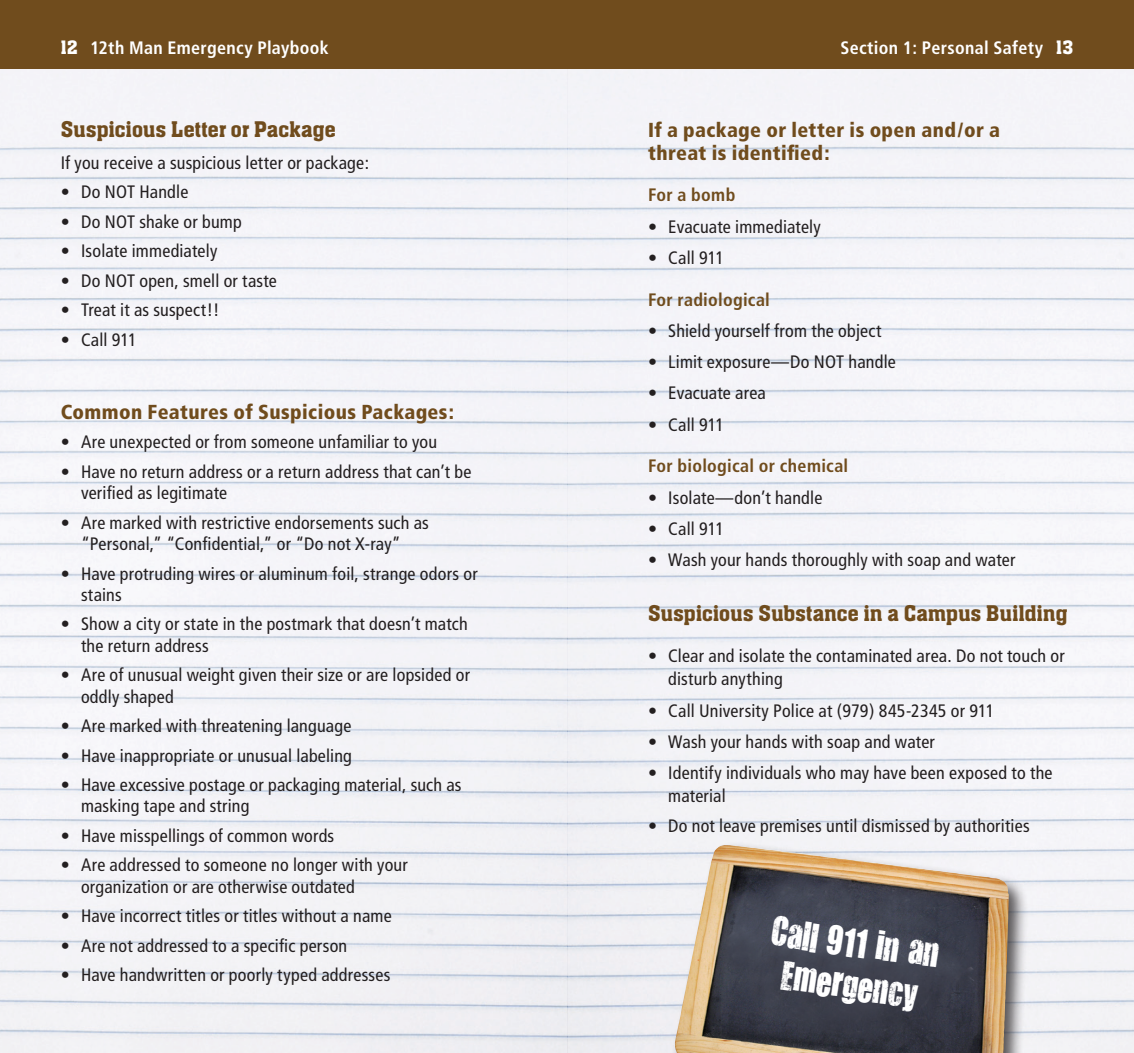
<style>
.page{position:relative;width:1134px;height:1053px;background:#fff}
.page>*{position:absolute;margin:0;border:0;box-sizing:border-box;transform-origin:0 0}
.t1{font:33.75px/42.8px "You Are Loved";color:#fff;text-align:center}
.t2{font:500 23.62px "Aachen Std";letter-spacing:.01em;color:#704c1d}
.t3{font:900 condensed 20.25px/23.2px "Frutiger";letter-spacing:.02em;color:#704c1d}
.t4{font:condensed 18px/21.4px "Frutiger";letter-spacing:.01em;color:#231f20}
.t5{font:700 condensed 18px "Frutiger";letter-spacing:.02em;color:#fff}
.t6{font:700 condensed 18px "Frutiger";letter-spacing:.015em;color:#704c1d}
.s1{font-family:"Aachen Std";font-weight:500;font-stretch:normal;font-size:20.25px}
</style>
<div class="page">
<div style="left:671px;top:841px;width:358px;height:212px;background:#231f20;opacity:.75"></div>
<img style="left:675px;top:845px;width:334px;height:208px">
<div style="left:0;top:0;width:567px;height:69px;background:#704c1d"></div>
<div style="left:567px;top:0;width:567px;height:69px;background:#704c1d"></div>
<p class="t5" style="left:61px;top:37px;width:270px"><span class="s1">12</span> 12th Man Emergency Playbook</p>
<p class="t5" style="left:840px;top:37px;width:234px">Section 1: Personal Safety <span class="s1">13</span></p>
<h3 class="t2" style="left:61px;top:117px;width:277px">Suspicious Letter or Package</h3>
<p class="t4" style="left:61px;top:152px;width:310px">If you receive a suspicious letter or package:</p>
<p class="t4" style="left:61px;top:181px;width:129px">• Do NOT Handle</p>
<p class="t4" style="left:61px;top:211px;width:183px">• Do NOT shake or bump</p>
<p class="t4" style="left:61px;top:240px;width:158px">• Isolate immediately</p>
<p class="t4" style="left:61px;top:270px;width:218px">• Do NOT open, smell or taste</p>
<p class="t4" style="left:61px;top:299px;width:160px">• Treat it as suspect!!</p>
<p class="t4" style="left:61px;top:329px;width:78px">• Call 911</p>
<p class="t3" style="left:61px;top:400px;width:395px">Common Features of Suspicious Packages:</p>
<p class="t4" style="left:61px;top:432px;width:378px">• Are unexpected or from someone unfamiliar to you</p>
<p class="t4" style="left:81px;top:461px;width:392px;text-indent:-20px">• Have no return address or a return address that can’t be verified as legitimate</p>
<p class="t4" style="left:61px;top:512px;width:370px;text-align:center">• Are marked with restrictive endorsements such as “Personal,” “Confidential,” or “Do not X-ray”</p>
<p class="t4" style="left:81px;top:563px;width:398px;text-indent:-20px">• Have protruding wires or aluminum foil, strange odors or stains</p>
<p class="t4" style="left:81px;top:614px;width:388px;text-indent:-20px">• Show a city or state in the postmark that doesn’t match the return address</p>
<p class="t4" style="left:81px;top:665px;width:390px;text-indent:-20px">• Are of unusual weight given their size or are lopsided or oddly shaped</p>
<p class="t4" style="left:61px;top:715px;width:292px">• Are marked with threatening language</p>
<p class="t4" style="left:61px;top:745px;width:293px">• Have inappropriate or unusual labeling</p>
<p class="t4" style="left:81px;top:774px;width:382px;text-indent:-20px">• Have excessive postage or packaging material, such as masking tape and string</p>
<p class="t4" style="left:61px;top:825px;width:275px">• Have misspellings of common words</p>
<p class="t4" style="left:81px;top:855px;width:328px;text-indent:-20px">• Are addressed to someone no longer with your organization or are otherwise outdated</p>
<p class="t4" style="left:61px;top:905px;width:333px">• Have incorrect titles or titles without a name</p>
<p class="t4" style="left:61px;top:935px;width:288px">• Are not addressed to a specific person</p>
<p class="t4" style="left:61px;top:964px;width:331px">• Have handwritten or poorly typed addresses</p>
<p class="t3" style="left:648px;top:118px;width:354px">If a package or letter is open and/or a threat is identified:</p>
<p class="t6" style="left:648px;top:185px;width:89px">For a bomb</p>
<p class="t4" style="left:648px;top:216px;width:174px">• Evacuate immediately</p>
<p class="t4" style="left:648px;top:247px;width:78px">• Call 911</p>
<p class="t6" style="left:648px;top:289px;width:124px">For radiological</p>
<p class="t4" style="left:648px;top:320px;width:235px">• Shield yourself from the object</p>
<p class="t4" style="left:648px;top:351px;width:249px">• Limit exposure—Do NOT handle</p>
<p class="t4" style="left:648px;top:383px;width:119px">• Evacuate area</p>
<p class="t4" style="left:648px;top:414px;width:78px">• Call 911</p>
<p class="t6" style="left:648px;top:455px;width:202px">For biological or chemical</p>
<p class="t4" style="left:648px;top:487px;width:176px">• Isolate—don’t handle</p>
<p class="t4" style="left:648px;top:518px;width:78px">• Call 911</p>
<p class="t4" style="left:648px;top:549px;width:369px">• Wash your hands thoroughly with soap and water</p>
<h3 class="t2" style="left:648px;top:600px;width:421px">Suspicious Substance in a Campus Building</h3>
<p class="t4" style="left:668px;top:644px;width:398px;line-height:23.2px;text-indent:-20px">• Clear and isolate the contaminated area. Do not touch or disturb anything</p>
<p class="t4" style="left:648px;top:700px;width:348px">• Call University Police at (979) 845-2345 or 911</p>
<p class="t4" style="left:648px;top:731px;width:288px">• Wash your hands with soap and water</p>
<p class="t4" style="left:668px;top:761px;width:386px;line-height:23.2px;text-indent:-20px">• Identify individuals who may have been exposed to the material</p>
<p class="t4" style="left:648px;top:815px;width:383px">• Do not leave premises until dismissed by authorities</p>
<p class="t1" style="left:775px;top:908px;width:170px;rotate:8deg">Call 911 in an<br>Emergency</p>
</div>
